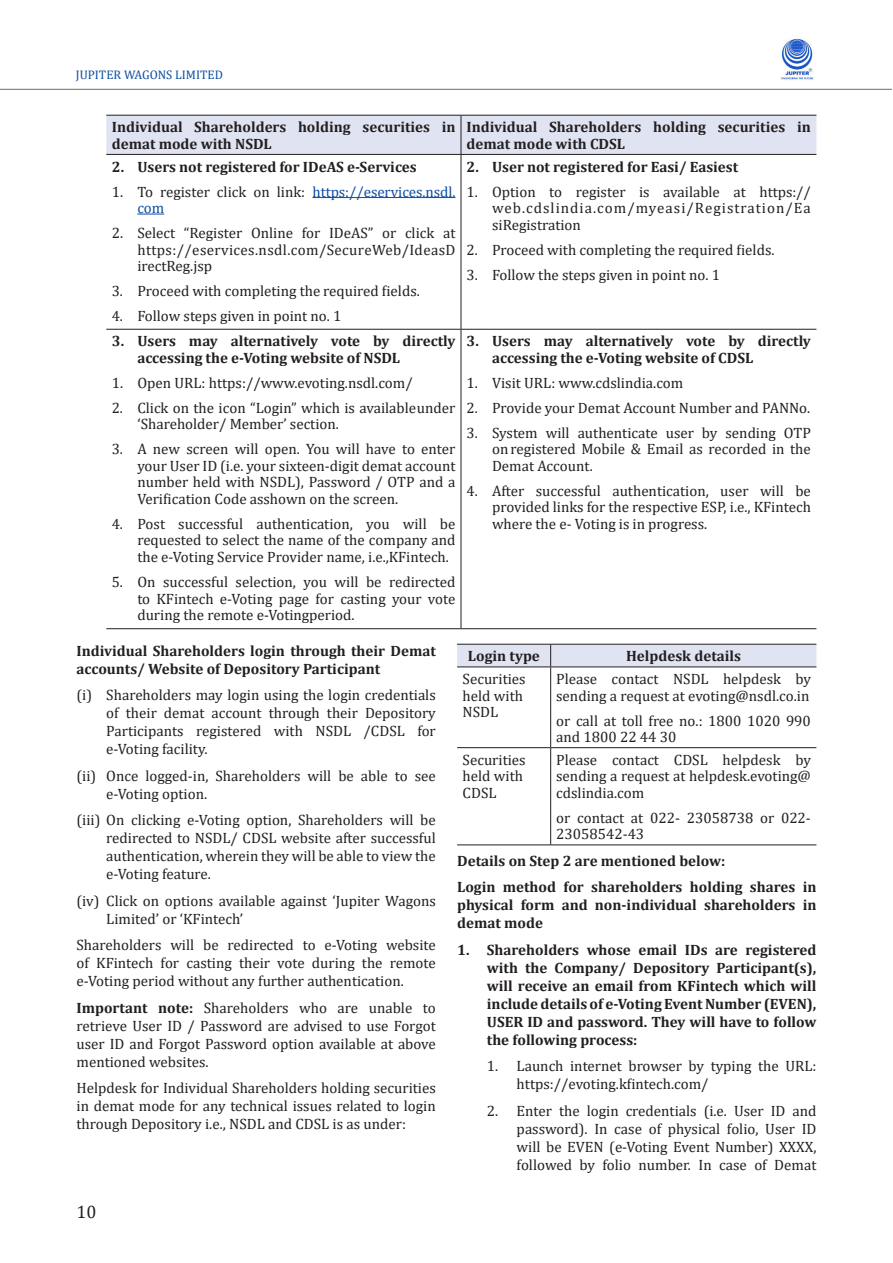
<style>
.page{position:relative;width:893px;height:1263px;background:#fff}
.page>*{position:absolute;margin:0;border:0;box-sizing:border-box;transform-origin:0 0}
.t1{font:18px "Cambria";color:#231f20}
.Table_Paragraph{font:15px/16.5px "Cambria";color:#231f20;text-align:justify}
.List_Paragraph_headi{font:15px/18px "Cambria";color:#231f20;text-align:justify}
.heading_1{font:700 15px/18px "Cambria";color:#231f20;text-align:justify}
.Table_Paragraph-2{font:700 15px/16.5px "Cambria";color:#231f20}
.Body_Text{font:15px/18px "Cambria";color:#231f20;text-align:justify}
.t2{font:15px/16.5px "Cambria";letter-spacing:-.005em;color:#0d4da1}
.t3{font:12.45px "Cambria";color:#0d4da1}
.s1{color:#231f20}
.s2{font-weight:700}
</style>
<div class="page">
<hr style="left:0;top:89px;width:892px;height:1px;background:#6c6d70">
<img style="left:781px;top:38px;width:33px;height:42px">
<div style="left:106px;top:116px;width:710px;height:38px;background:#e0e4f2"></div>
<hr style="left:106px;top:115px;width:355px;height:1px;background:#231f20">
<hr style="left:461px;top:115px;width:355px;height:1px;background:#231f20">
<hr style="left:106px;top:154px;width:355px;height:1px;background:#231f20">
<hr style="left:461px;top:154px;width:355px;height:1px;background:#231f20">
<hr style="left:106px;top:329px;width:355px;height:1px;background:#231f20">
<hr style="left:461px;top:329px;width:355px;height:1px;background:#231f20">
<hr style="left:106px;top:628px;width:355px;height:1px;background:#231f20">
<hr style="left:461px;top:628px;width:355px;height:1px;background:#231f20">
<hr style="left:461px;top:116px;width:1px;height:38px;background:#231f20">
<hr style="left:461px;top:155px;width:1px;height:174px;background:#231f20">
<hr style="left:461px;top:330px;width:1px;height:298px;background:#231f20">
<hr style="left:312px;top:197px;width:143px;height:1px;background:#0d4da1">
<svg style="left:137px;top:214px;width:27px;height:1px"></svg>
<hr style="left:457px;top:747px;width:94px;height:1px;background:#231f20">
<hr style="left:551px;top:747px;width:265px;height:1px;background:#231f20">
<hr style="left:457px;top:844px;width:94px;height:1px;background:#231f20">
<hr style="left:551px;top:844px;width:265px;height:1px;background:#231f20">
<svg style="left:457px;top:644px;width:359px;height:23px;background:#d5d8e5"></svg>
<hr style="left:550px;top:667px;width:1px;height:80px;background:#231f20">
<hr style="left:550px;top:748px;width:1px;height:96px;background:#231f20">
<p class="t3" style="left:76px;top:67px;width:148px">JUPITER WAGONS LIMITED</p>
<p class="Table_Paragraph-2" style="left:112px;top:119px;width:345px">Individual Shareholders holding securities in demat mode with NSDL</p>
<p class="Table_Paragraph-2" style="left:466px;top:119px;width:346px">Individual Shareholders holding securities in demat mode with CDSL</p>
<p class="Table_Paragraph-2" style="left:112px;top:158px;width:306px">2. Users not registered for IDeAS e-Services</p>
<p class="t2" style="left:137px;top:183px;width:320px;text-indent:-26px"><span class="s1">1. To register click on link:</span> https://eservices.nsdl. com</p>
<p class="Table_Paragraph" style="left:137px;top:225px;width:320px;text-indent:-26px">2. Select “Register Online for IDeAS” or click at https://eservices.nsdl.com/SecureWeb/IdeasD irectReg.jsp</p>
<p class="Table_Paragraph" style="left:112px;top:283px;width:309px">3. Proceed with completing the required fields.</p>
<p class="Table_Paragraph" style="left:112px;top:308px;width:231px">4. Follow steps given in point no. 1</p>
<p class="Table_Paragraph-2" style="left:466px;top:158px;width:273px">2. User not registered for Easi/ Easiest</p>
<p class="Table_Paragraph" style="left:492px;top:183px;width:320px;text-indent:-26px">1. Option to register is available at https:// web.cdslindia.com/myeasi/Registration/Ea siRegistration</p>
<p class="Table_Paragraph" style="left:466px;top:241px;width:309px">2. Proceed with completing the required fields.</p>
<p class="Table_Paragraph" style="left:466px;top:266px;width:255px">3. Follow the steps given in point no. 1</p>
<p class="Table_Paragraph-2" style="left:137px;top:333px;width:320px;text-indent:-26px">3. Users may alternatively vote by directly accessing the e-Voting website of NSDL</p>
<p class="Table_Paragraph" style="left:112px;top:374px;width:302px">1. Open URL: https://www.evoting.nsdl.com/</p>
<p class="Table_Paragraph" style="left:137px;top:399px;width:320px;text-indent:-26px">2. Click on the icon “Login” which is available under ‘Shareholder/ Member’ section.</p>
<p class="Table_Paragraph" style="left:137px;top:441px;width:320px;text-indent:-26px">3. A new screen will open. You will have to enter your User ID (i.e. your sixteen-digit demat account number held with NSDL), Password / OTP and a Verification Code as shown on the screen.</p>
<p class="Table_Paragraph" style="left:137px;top:515px;width:320px;text-indent:-26px">4. Post successful authentication, you will be requested to select the name of the company and the e-Voting Service Provider name, i.e., KFintech.</p>
<p class="Table_Paragraph" style="left:137px;top:573px;width:320px;text-indent:-26px">5. On successful selection, you will be redirected to KFintech e-Voting page for casting your vote during the remote e-Voting period.</p>
<p class="Table_Paragraph-2" style="left:492px;top:333px;width:320px;text-indent:-26px">3. Users may alternatively vote by directly accessing the e-Voting website of CDSL</p>
<p class="Table_Paragraph" style="left:466px;top:374px;width:218px">1. Visit URL: www.cdslindia.com</p>
<p class="Table_Paragraph" style="left:466px;top:399px;width:345px">2. Provide your Demat Account Number and PAN No.</p>
<p class="Table_Paragraph" style="left:492px;top:424px;width:320px;text-indent:-26px">3. System will authenticate user by sending OTP on registered Mobile &amp; Email as recorded in the Demat Account.</p>
<p class="Table_Paragraph" style="left:492px;top:482px;width:320px;text-indent:-26px">4. After successful authentication, user will be provided links for the respective ESP, i.e., KFintech where the e- Voting is in progress.</p>
<p class="heading_1" style="left:77px;top:641px;width:361px">Individual Shareholders login through their Demat accounts/ Website of Depository Participant</p>
<p class="List_Paragraph_headi" style="left:106px;top:686px;width:331px;text-indent:-30px">(i) Shareholders may login using the login credentials of their demat account through their Depository Participants registered with NSDL /CDSL for e-Voting facility.</p>
<p class="List_Paragraph_headi" style="left:106px;top:766px;width:331px;text-indent:-30px">(ii) Once logged-in, Shareholders will be able to see e-Voting option.</p>
<p class="List_Paragraph_headi" style="left:106px;top:811px;width:331px;text-indent:-30px">(iii) On clicking e-Voting option, Shareholders will be redirected to NSDL/ CDSL website after successful authentication, wherein they will be able to view the e-Voting feature.</p>
<p class="List_Paragraph_headi" style="left:106px;top:891px;width:331px;text-indent:-30px">(iv) Click on options available against ‘Jupiter Wagons<br>Limited’ or ‘KFintech’</p>
<p class="List_Paragraph_headi" style="left:77px;top:936px;width:361px">Shareholders will be redirected to e-Voting website of KFintech for casting their vote during the remote e-Voting period without any further authentication.</p>
<p class="Body_Text" style="left:77px;top:998px;width:361px"><span class="s2">Important note:</span> Shareholders who are unable to retrieve User ID / Password are advised to use Forgot user ID and Forgot Password option available at above mentioned websites.</p>
<p class="Body_Text" style="left:77px;top:1079px;width:361px">Helpdesk for Individual Shareholders holding securities in demat mode for any technical issues related to login through Depository i.e., NSDL and CDSL is as under:</p>
<p class="t1" style="left:77px;top:1201px;width:21px">10</p>
<p class="Table_Paragraph-2" style="left:468px;top:647px;width:74px">Login type</p>
<p class="Table_Paragraph-2" style="left:626px;top:647px;width:116px">Helpdesk details</p>
<p class="Table_Paragraph" style="left:463px;top:671px;width:65px;text-align:left">Securities held with<br>NSDL</p>
<p class="Table_Paragraph" style="left:556px;top:671px;width:256px">Please contact NSDL helpdesk by sending a request at evoting@nsdl.co.in</p>
<p class="Table_Paragraph" style="left:556px;top:712px;width:256px">or call at toll free no.: 1800 1020 990 and 1800 22 44 30</p>
<p class="Table_Paragraph" style="left:463px;top:751px;width:65px;text-align:left">Securities held with<br>CDSL</p>
<p class="Table_Paragraph" style="left:556px;top:751px;width:256px">Please contact CDSL helpdesk by sending a request at helpdesk.evoting@ cdslindia.com</p>
<p class="Table_Paragraph" style="left:556px;top:809px;width:256px">or contact at 022- 23058738 or 022-<br>23058542-43</p>
<p class="heading_1" style="left:457px;top:851px;width:270px">Details on Step 2 are mentioned below:</p>
<p class="heading_1" style="left:457px;top:878px;width:361px">Login method for shareholders holding shares in physical form and non-individual shareholders in demat mode</p>
<p class="heading_1" style="left:487px;top:940px;width:331px;text-indent:-30px">1. Shareholders whose email IDs are registered with the Company/ Depository Participant(s), will receive an email from KFintech which will include details of e-Voting Event Number (EVEN), USER ID and password. They will have to follow the following process:</p>
<p class="Table_Paragraph" style="left:517px;top:1057px;width:301px;line-height:18px;text-indent:-30px">1. Launch internet browser by typing the URL: https://evoting.kfintech.com/</p>
<p class="List_Paragraph_headi" style="left:517px;top:1102px;width:301px;text-indent:-30px">2. Enter the login credentials (i.e. User ID and password). In case of physical folio, User ID will be EVEN (e-Voting Event Number) XXXX, followed by folio number. In case of Demat</p>
</div>
